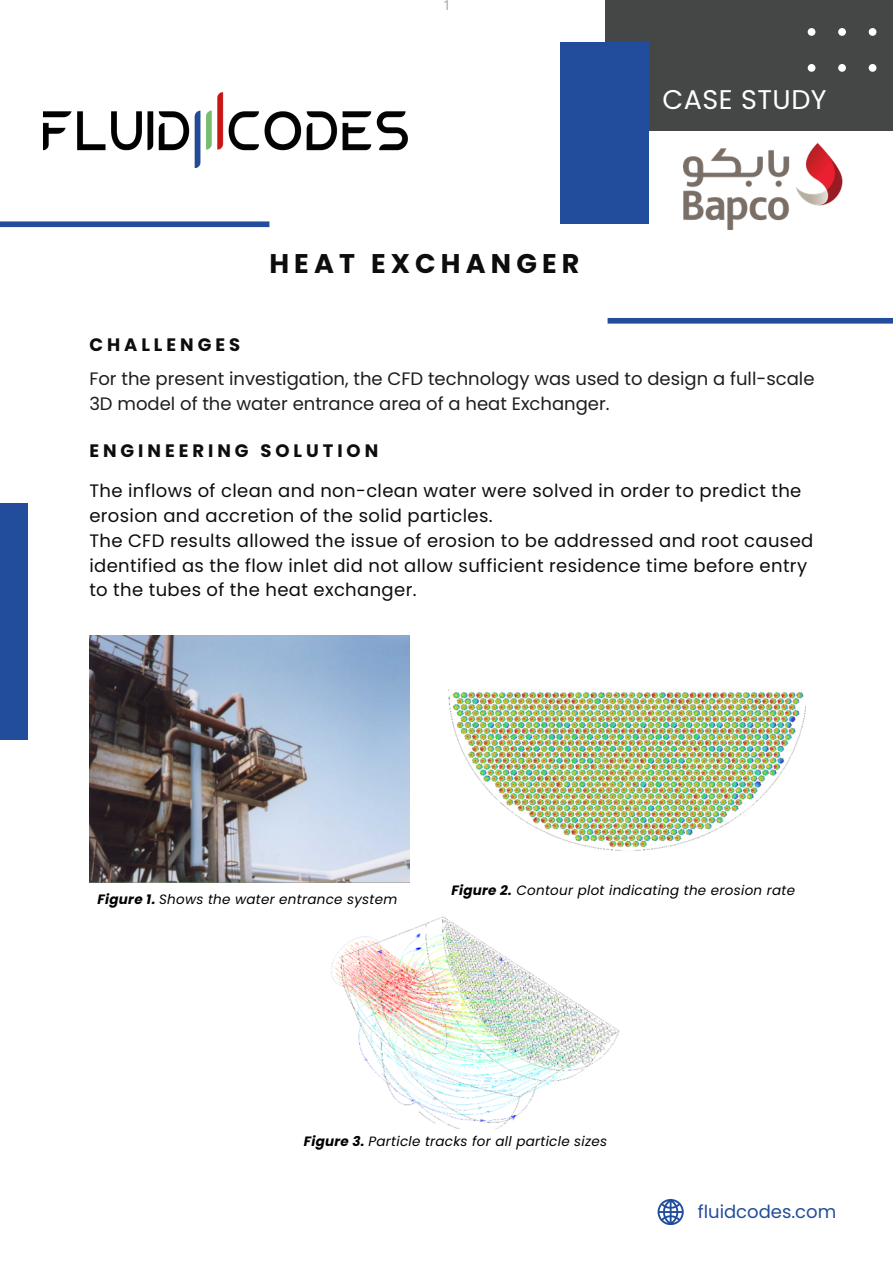
<style>
.page{position:relative;width:893px;height:1264px;background:#fff}
.page>*{position:absolute;margin:0;border:0;box-sizing:border-box;transform-origin:0 0}
.t1{font:700 27px "Poppins";letter-spacing:.19em;color:#0d0d0d}
.t2{font:27px "Poppins";letter-spacing:.02em;color:#fff}
.t3{font:18px/24.8px "Poppins";letter-spacing:.02em;color:#0d0d0d}
.t4{font:18px/24.8px "Poppins";color:#1e1e1e}
.t5{font:700 18px "Poppins";letter-spacing:.22em;color:#0d0d0d}
.t6{font:18px "Poppins";color:#224d9c}
.t7{font:italic 13.5px "Poppins";letter-spacing:.02em;color:#000}
.t8{font:13.5px "Open Sans";color:#a0a09f}
.s1{font-weight:700}
</style>
<div class="page">
<div style="left:605px;top:0;width:287px;height:131px;background:#454747"></div>
<div style="left:560px;top:43px;width:89px;height:181px;background:#224c9c"></div>
<svg style="left:807px;top:28px;width:70px;height:44px"></svg>
<div style="left:0;top:221px;width:269px;height:6px;background:#224c9c"></div>
<div style="left:0;top:503px;width:28px;height:236px;background:#224c9c"></div>
<div style="left:607px;top:318px;width:285px;height:5px;background:#224c9c"></div>
<img style="left:89px;top:635px;width:320px;height:247px">
<img style="left:448px;top:689px;width:357px;height:162px">
<img style="left:331px;top:916px;width:289px;height:212px">
<img style="left:43px;top:93px;width:364px;height:74px">
<img style="left:683px;top:142px;width:160px;height:87px">
<svg style="left:657px;top:1199px;width:26px;height:25px"></svg>
<p class="t8" style="left:443px;top:-5px;width:9px">1</p>
<p class="t5" style="left:89px;top:332px;width:152px">CHALLENGES</p>
<p class="t1" style="left:269px;top:245px;width:311px">HEAT EXCHANGER</p>
<p class="t2" style="left:662px;top:80px;width:166px">CASE STUDY</p>
<p class="t4" style="left:89px;top:367px;width:726px">For the present investigation, the CFD technology was used to design a full-scale<br>3D model of the water entrance area of a heat Exchanger.</p>
<p class="t5" style="left:89px;top:438px;width:290px">ENGINEERING SOLUTION</p>
<p class="t3" style="left:89px;top:478px;width:713px">The inflows of clean and non-clean water were solved in order to predict the erosion and accretion of the solid particles.</p>
<p class="t3" style="left:89px;top:528px;width:725px">The CFD results allowed the issue of erosion to be addressed and root caused identified as the flow inlet did not allow sufficient residence time before entry to the tubes of the heat exchanger.</p>
<p class="t7" style="left:97px;top:889px;width:301px"><span class="s1">Figure 1.</span> Shows the water entrance system</p>
<p class="t7" style="left:451px;top:880px;width:345px"><span class="s1">Figure 2.</span> Contour plot indicating the erosion rate</p>
<p class="t7" style="left:304px;top:1132px;width:305px"><span class="s1">Figure 3.</span> Particle tracks for all particle sizes</p>
<p class="t6" style="left:697px;top:1199px;width:140px">fluidcodes.com</p>
</div>
